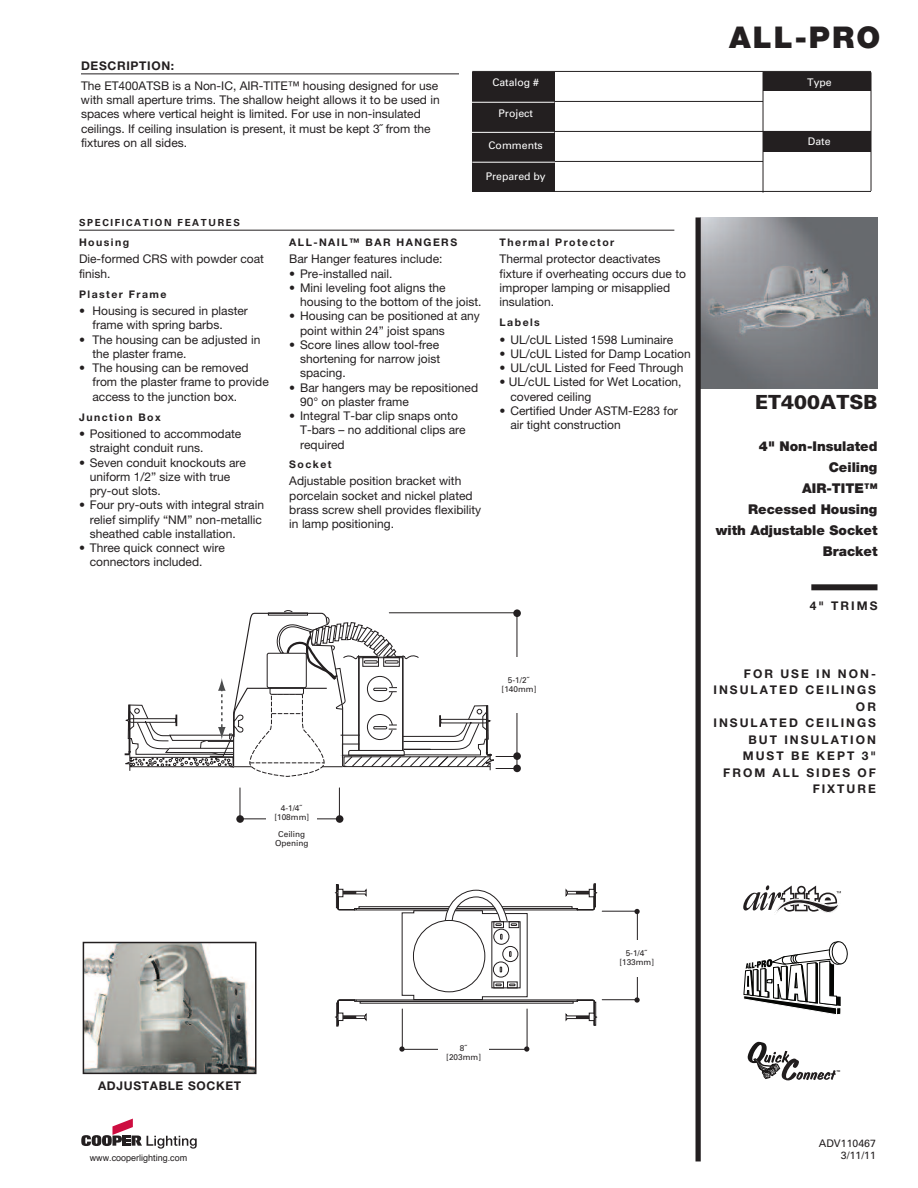
<style>
.page{position:relative;width:918px;height:1188px;background:#fff}
.page>*{position:absolute;margin:0;border:0;box-sizing:border-box;transform-origin:0 0}
.t1{font:900 30px "Helvetica Neue LT Std";letter-spacing:.065em;color:#231f20}
.t2{font:900 19.5px "Univers LT Std";color:#231f20}
.t3{font:900 13.5px/21px "Helvetica Neue LT Std";color:#231f20;text-align:right}
.t4{font:12px/14.2px "Helvetica Neue LT Std";color:#231f20}
.t5{font:700 12px/16.5px "Helvetica Neue LT Std";letter-spacing:.165em;color:#231f20;text-align:right}
.t6{font:700 12px "Helvetica Neue LT Std";letter-spacing:.055em;color:#231f20}
.t7{font:700 10.5px "Helvetica Neue LT Std";letter-spacing:.14em;color:#231f20}
.t8{font:10.5px "Univers LT Std";color:#fff}
.t9{font:10.5px "Univers LT Std";color:#231f20}
.t10{font:700 9.75px "Univers LT Std";letter-spacing:.165em;color:#231f20}
.t11{font:9px "Helvetica";color:#231f20}
.t12{font:8.25px/9px "Univers LT Std";color:#231f20;text-align:center}
.t13{font:700 3.9px "Helvetica Neue LT Std";color:#191717}
</style>
<div class="page">
<hr style="left:472px;top:71px;width:399px;height:1px;background:#231f20">
<hr style="left:472px;top:101px;width:291px;height:1px;background:#231f20">
<hr style="left:472px;top:131px;width:399px;height:1px;background:#231f20">
<hr style="left:472px;top:161px;width:291px;height:1px;background:#231f20">
<hr style="left:472px;top:191px;width:399px;height:1px;background:#231f20">
<div style="left:472px;top:72px;width:83px;height:120px;background:#231f20"></div>
<div style="left:764px;top:72px;width:107px;height:19px;background:#231f20"></div>
<div style="left:763px;top:131px;width:108px;height:21px;background:#231f20"></div>
<hr style="left:763px;top:72px;width:1px;height:121px;background:#231f20">
<hr style="left:871px;top:72px;width:1px;height:119px;background:#231f20">
<hr style="left:472px;top:102px;width:82px;height:1px;background:#fff">
<hr style="left:472px;top:132px;width:82px;height:1px;background:#fff">
<hr style="left:472px;top:162px;width:83px;height:1px;background:#fff">
<hr style="left:79px;top:230px;width:595px;height:1px;background:#231f20">
<img style="left:701px;top:218px;width:177px;height:171px">
<hr style="left:81px;top:74px;width:378px;height:1px;background:#231f20">
<div style="left:696px;top:217px;width:5px;height:944px;background:#231f20"></div>
<div style="left:811px;top:584px;width:67px;height:6px;background:#231f20"></div>
<svg style="left:81px;top:1119px;width:116px;height:30px"></svg>
<hr style="left:517px;top:613px;width:1px;height:155px;background:#231f20">
<hr style="left:240px;top:788px;width:1px;height:32px;background:#231f20">
<hr style="left:240px;top:819px;width:99px;height:1px;background:#231f20">
<hr style="left:339px;top:788px;width:1px;height:32px;background:#231f20">
<div style="left:236px;top:815px;width:8px;height:8px;background:#231f20;border-radius:50%"></div>
<div style="left:336px;top:815px;width:7px;height:8px;background:#231f20;border-radius:50%"></div>
<div style="left:513px;top:765px;width:8px;height:7px;background:#231f20;border-radius:50%"></div>
<div style="left:513px;top:752px;width:8px;height:8px;background:#231f20;border-radius:50%"></div>
<div style="left:513px;top:609px;width:8px;height:8px;background:#231f20;border-radius:50%"></div>
<svg style="left:125px;top:610px;width:392px;height:167px"></svg>
<div style="left:267px;top:804px;width:50px;height:52px;background:#fff"></div>
<div style="left:494px;top:658px;width:50px;height:55px;background:#fff"></div>
<img style="left:86px;top:945px;width:167px;height:126px">
<div style="left:83px;top:942px;width:173px;height:132px;border:2px solid #231f20"></div>
<div style="left:594px;top:883px;width:2px;height:24px;border:1px solid #231f20"></div>
<svg style="left:566px;top:884px;width:32px;height:27px"></svg>
<div style="left:589px;top:889px;width:5px;height:8px;background:#fff"></div>
<div style="left:589px;top:889px;width:5px;height:8px;border:1px solid #231f20"></div>
<svg style="left:335px;top:884px;width:32px;height:27px"></svg>
<div style="left:338px;top:889px;width:5px;height:8px;background:#fff"></div>
<div style="left:338px;top:889px;width:5px;height:8px;border:1px solid #231f20"></div>
<div style="left:359px;top:906px;width:213px;height:3px;border:1px solid #231f20"></div>
<svg style="left:335px;top:999px;width:32px;height:27px"></svg>
<div style="left:338px;top:1013px;width:5px;height:8px;background:#fff"></div>
<div style="left:338px;top:1013px;width:5px;height:8px;border:1px solid #231f20"></div>
<svg style="left:566px;top:999px;width:32px;height:27px"></svg>
<div style="left:589px;top:1013px;width:5px;height:8px;background:#fff"></div>
<div style="left:589px;top:1013px;width:5px;height:8px;border:1px solid #231f20"></div>
<div style="left:360px;top:1001px;width:213px;height:2px;border:1px solid #231f20"></div>
<svg style="left:401px;top:889px;width:127px;height:111px"></svg>
<div style="left:493px;top:921px;width:11px;height:7px;border:1px solid #231f20"></div>
<svg style="left:634px;top:909px;width:6px;height:5px"></svg>
<div style="left:602px;top:911px;width:36px;height:89px;border:1px solid #231f20"></div>
<svg style="left:634px;top:997px;width:6px;height:6px"></svg>
<svg style="left:524px;top:1046px;width:5px;height:6px"></svg>
<div style="left:402px;top:1009px;width:125px;height:41px;border:1px solid #231f20"></div>
<svg style="left:399px;top:1046px;width:6px;height:6px"></svg>
<div style="left:612px;top:940px;width:50px;height:37px;background:#fff"></div>
<div style="left:439px;top:1036px;width:50px;height:36px;background:#fff"></div>
<svg style="left:743px;top:941px;width:105px;height:74px"></svg>
<svg style="left:748px;top:1042px;width:88px;height:38px"></svg>
<svg style="left:743px;top:885px;width:98px;height:28px"></svg>
<p class="t6" style="left:81px;top:61px;width:95px">DESCRIPTION:</p>
<p class="t4" style="left:81px;top:80px;width:360px">The ET400ATSB is a Non-IC, AIR-TITE™ housing designed for use with small aperture trims. The shallow height allows it to be used in spaces where vertical height is limited. For use in non-insulated ceilings. If ceiling insulation is present, it must be kept 3˝ from the fixtures on all sides.</p>
<p class="t10" style="left:79px;top:219px;width:162px">SPECIFICATION FEATURES</p>
<p class="t8" style="left:492px;top:78px;width:48px">Catalog #</p>
<p class="t8" style="left:499px;top:110px;width:36px">Project</p>
<p class="t8" style="left:489px;top:141px;width:56px">Comments</p>
<p class="t8" style="left:486px;top:173px;width:62px">Prepared by</p>
<p class="t7" style="left:79px;top:239px;width:52px">Housing</p>
<p class="t4" style="left:79px;top:253px;width:186px">Die-formed CRS with powder coat finish.</p>
<p class="t7" style="left:79px;top:290px;width:89px">Plaster Frame</p>
<p class="t4" style="left:93px;top:305px;width:157px;text-indent:-14px">• Housing is secured in plaster frame with spring barbs.</p>
<p class="t4" style="left:93px;top:333px;width:169px;text-indent:-14px">• The housing can be adjusted in the plaster frame.</p>
<p class="t4" style="left:93px;top:362px;width:178px;text-indent:-14px">• The housing can be removed from the plaster frame to provide access to the junction box.</p>
<p class="t7" style="left:79px;top:413px;width:83px">Junction Box</p>
<p class="t4" style="left:90px;top:428px;width:153px;text-indent:-11px">• Positioned to accommodate straight conduit runs.</p>
<p class="t4" style="left:90px;top:456px;width:158px;text-indent:-11px">• Seven conduit knockouts are uniform 1/2” size with true pry-out slots.</p>
<p class="t4" style="left:90px;top:499px;width:176px;text-indent:-11px">• Four pry-outs with integral strain relief simplify “NM” non-metallic sheathed cable installation.</p>
<p class="t4" style="left:90px;top:542px;width:137px;text-indent:-11px">• Three quick connect wire connectors included.</p>
<p class="t7" style="left:289px;top:239px;width:169px">ALL-NAIL™ BAR HANGERS</p>
<p class="t4" style="left:289px;top:253px;width:155px">Bar Hanger features include:</p>
<p class="t4" style="left:289px;top:267px;width:105px">• Pre-installed nail.</p>
<p class="t4" style="left:300px;top:282px;width:183px;text-indent:-11px">• Mini leveling foot aligns the housing to the bottom of the joist.</p>
<p class="t4" style="left:300px;top:310px;width:181px;text-indent:-11px">• Housing can be positioned at any point within 24” joist spans</p>
<p class="t4" style="left:300px;top:339px;width:142px;text-align:justify;text-indent:-11px">• Score lines allow tool-free shortening for narrow joist spacing.</p>
<p class="t4" style="left:300px;top:381px;width:180px;text-indent:-11px">• Bar hangers may be repositioned<br>90° on plaster frame</p>
<p class="t4" style="left:300px;top:410px;width:167px;text-indent:-11px">• Integral T-bar clip snaps onto<br>T-bars – no additional clips are required</p>
<p class="t7" style="left:289px;top:461px;width:44px">Socket</p>
<p class="t4" style="left:289px;top:475px;width:193px">Adjustable position bracket with porcelain socket and nickel plated brass screw shell provides flexibility in lamp positioning.</p>
<p class="t7" style="left:500px;top:239px;width:116px">Thermal Protector</p>
<p class="t4" style="left:500px;top:253px;width:188px">Thermal protector deactivates fixture if overheating occurs due to improper lamping or misapplied insulation.</p>
<p class="t7" style="left:500px;top:319px;width:42px">Labels</p>
<p class="t4" style="left:500px;top:333px;width:175px">• UL/cUL Listed 1598 Luminaire</p>
<p class="t4" style="left:500px;top:348px;width:193px">• UL/cUL Listed for Damp Location</p>
<p class="t4" style="left:500px;top:362px;width:185px">• UL/cUL Listed for Feed Through</p>
<p class="t4" style="left:510px;top:376px;width:173px;text-indent:-11px">• UL/cUL Listed for Wet Location, covered ceiling</p>
<p class="t4" style="left:510px;top:405px;width:169px;text-indent:-11px">• Certified Under ASTM-E283 for air tight construction</p>
<p class="t12" style="left:502px;top:676px;width:36px">5-1/2˝ [140mm]</p>
<p class="t12" style="left:274px;top:805px;width:36px">4-1/4˝ [108mm]</p>
<p class="t12" style="left:275px;top:830px;width:35px">Ceiling<br>Opening</p>
<h1 class="t1" style="left:729px;top:27px;width:152px">ALL-PRO</h1>
<p class="t8" style="left:807px;top:78px;width:26px">Type</p>
<p class="t8" style="left:808px;top:137px;width:24px">Date</p>
<h2 class="t2" style="left:755px;top:395px;width:124px">ET400ATSB</h2>
<p class="t3" style="left:716px;top:437px;width:163px">4" Non-Insulated<br>Ceiling<br>AIR-TITE™<br>Recessed Housing with Adjustable Socket<br>Bracket</p>
<p class="t5" style="left:810px;top:598px;width:69px">4" TRIMS</p>
<p class="t5" style="left:714px;top:666px;width:164px">FOR USE IN NON-<br>INSULATED CEILINGS<br>OR<br>INSULATED CEILINGS<br>BUT INSULATION<br>MUST BE KEPT 3"<br>FROM ALL SIDES OF<br>FIXTURE</p>
<p class="t6" style="left:98px;top:1082px;width:145px">ADJUSTABLE SOCKET</p>
<p class="t12" style="left:446px;top:1044px;width:36px">8˝ [203mm]</p>
<p class="t12" style="left:619px;top:949px;width:36px">5-1/4˝ [133mm]</p>
<p class="t13" style="left:836px;top:1070px;width:5px">™</p>
<p class="t9" style="left:819px;top:1140px;width:59px">ADV110467</p>
<p class="t11" style="left:90px;top:1154px;width:99px">www.cooperlighting.com</p>
<p class="t9" style="left:841px;top:1152px;width:37px">3/11/11</p>
</div>
